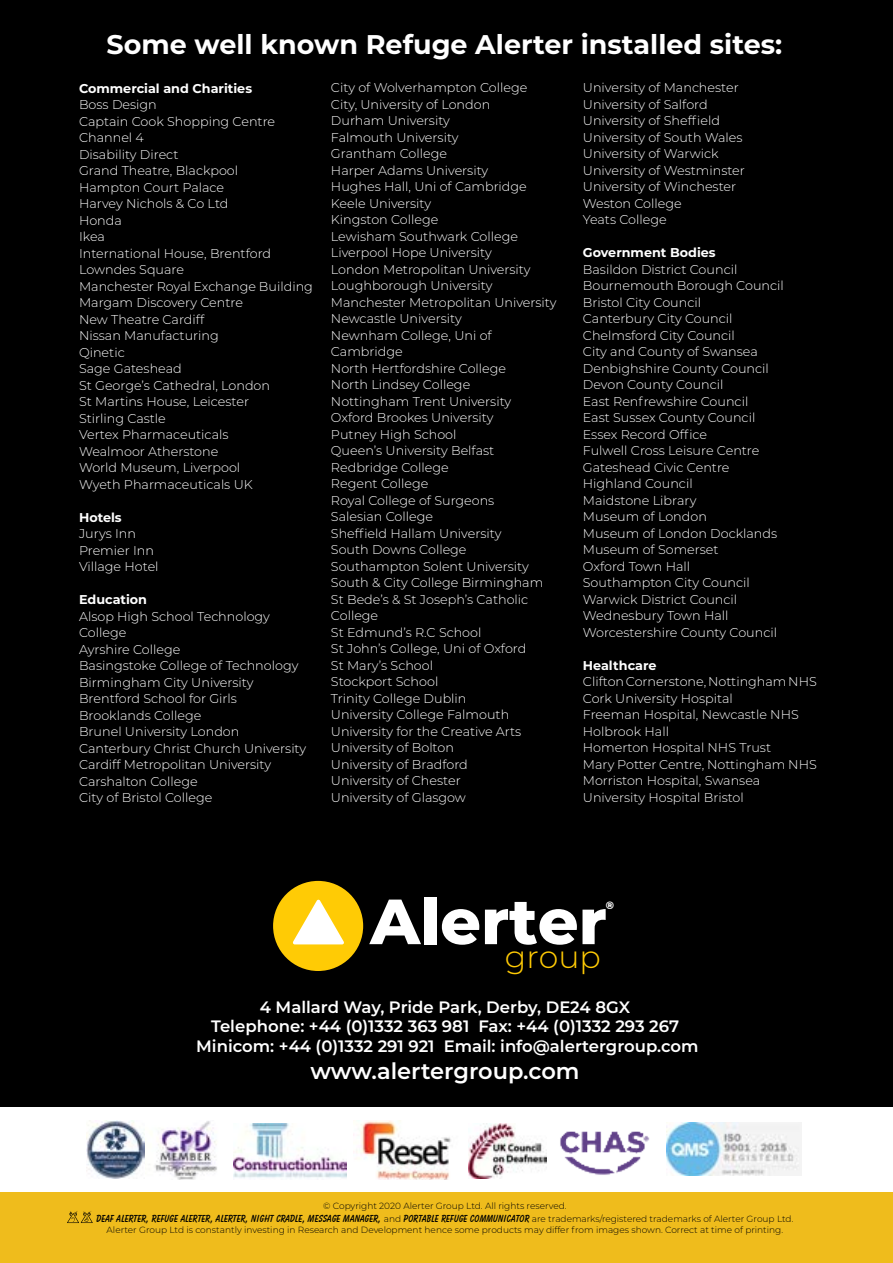
<style>
.page{position:relative;width:893px;height:1263px;background:#fff}
.page>*{position:absolute;margin:0;border:0;box-sizing:border-box;transform-origin:0 0}
.t1{font:800 63.75px "Montserrat";color:#fff}
.t2{font:300 31.65px "Montserrat";color:#ffcb05}
.t3{font:700 27px "Montserrat";color:#fff}
.t4{font:600 22.5px "Montserrat";color:#fff}
.t5{font:600 16.5px/19.8px "Montserrat";color:#fff;text-align:center}
.t6{font:300 12.75px/16.5px "Montserrat";color:#fff}
.t7{font:700 12.75px "Montserrat";color:#fff}
.t8{font:800 10.65px "Montserrat";color:#fff}
.t9{font:700 10.5px "Balloon BT";color:#000101}
.t10{font:300 9px "Montserrat";color:#000101}
.t11{font:1.65px "Myriad Pro";color:#000}
.s1{font-family:"Montserrat";font-weight:300;font-size:9px}
</style>
<div class="page">
<div style="left:0;top:0;width:893px;height:1107px;background:#000"></div>
<div style="left:0;top:1192px;width:893px;height:70px;background:#efbc1c"></div>
<div style="left:273px;top:881px;width:90px;height:90px;background:#ffcb05;border-radius:50%"></div>
<svg style="left:293px;top:900px;width:51px;height:44px"></svg>
<img style="left:353px;top:1120px;width:98px;height:59px">
<img style="left:86px;top:1120px;width:131px;height:59px">
<img style="left:233px;top:1123px;width:113px;height:55px">
<img style="left:469px;top:1124px;width:71px;height:54px">
<img style="left:540px;top:1131px;width:110px;height:44px">
<img style="left:666px;top:1123px;width:135px;height:52px">
<svg style="left:67px;top:1211px;width:26px;height:12px"></svg>
<h3 class="t3" style="left:106px;top:25px;width:677px">Some well known Refuge Alerter installed sites:</h3>
<p class="t7" style="left:79px;top:79px;width:175px">Commercial and Charities</p>
<p class="t6" style="left:79px;top:96px;width:235px">Boss Design<br>Captain Cook Shopping Centre<br>Channel 4<br>Disability Direct<br>Grand Theatre, Blackpool<br>Hampton Court Palace<br>Harvey Nichols &amp; Co Ltd<br>Honda<br>Ikea<br>International House, Brentford<br>Lowndes Square<br>Manchester Royal Exchange Building<br>Margam Discovery Centre<br>New Theatre Cardiff<br>Nissan Manufacturing<br>Qinetic<br>Sage Gateshead<br>St George’s Cathedral, London<br>St Martins House, Leicester<br>Stirling Castle<br>Vertex Pharmaceuticals<br>Wealmoor Atherstone<br>World Museum, Liverpool<br>Wyeth Pharmaceuticals UK</p>
<p class="t7" style="left:79px;top:508px;width:44px">Hotels</p>
<p class="t6" style="left:79px;top:525px;width:81px">Jurys Inn<br>Premier Inn<br>Village Hotel</p>
<p class="t7" style="left:79px;top:590px;width:70px">Education</p>
<p class="t6" style="left:79px;top:607px;width:229px">Alsop High School Technology<br>College<br>Ayrshire College<br>Basingstoke College of Technology<br>Birmingham City University<br>Brentford School for Girls<br>Brooklands College<br>Brunel University London<br>Canterbury Christ Church University<br>Cardiff Metropolitan University<br>Carshalton College<br>City of Bristol College</p>
<p class="t6" style="left:331px;top:79px;width:227px">City of Wolverhampton College<br>City, University of London<br>Durham University<br>Falmouth University<br>Grantham College<br>Harper Adams University<br>Hughes Hall, Uni of Cambridge<br>Keele University<br>Kingston College<br>Lewisham Southwark College<br>Liverpool Hope University<br>London Metropolitan University<br>Loughborough University<br>Manchester Metropolitan University<br>Newcastle University<br>Newnham College, Uni of<br>Cambridge<br>North Hertfordshire College<br>North Lindsey College<br>Nottingham Trent University<br>Oxford Brookes University<br>Putney High School<br>Queen’s University Belfast<br>Redbridge College<br>Regent College<br>Royal College of Surgeons<br>Salesian College<br>Sheffield Hallam University<br>South Downs College<br>Southampton Solent University<br>South &amp; City College Birmingham<br>St Bede’s &amp; St Joseph’s Catholic<br>College<br>St Edmund’s R.C School<br>St John’s College, Uni of Oxford<br>St Mary’s School<br>Stockport School<br>Trinity College Dublin<br>University College Falmouth<br>University for the Creative Arts<br>University of Bolton<br>University of Bradford<br>University of Chester<br>University of Glasgow</p>
<p class="t6" style="left:583px;top:79px;width:164px">University of Manchester<br>University of Salford<br>University of Sheffield<br>University of South Wales<br>University of Warwick<br>University of Westminster<br>University of Winchester<br>Weston College<br>Yeats College</p>
<p class="t7" style="left:583px;top:244px;width:134px">Government Bodies</p>
<p class="t6" style="left:583px;top:261px;width:202px">Basildon District Council<br>Bournemouth Borough Council<br>Bristol City Council<br>Canterbury City Council<br>Chelmsford City Council<br>City and County of Swansea<br>Denbighshire County Council<br>Devon County Council<br>East Renfrewshire Council<br>East Sussex County Council<br>Essex Record Office<br>Fulwell Cross Leisure Centre<br>Gateshead Civic Centre<br>Highland Council<br>Maidstone Library<br>Museum of London<br>Museum of London Docklands<br>Museum of Somerset<br>Oxford Town Hall<br>Southampton City Council<br>Warwick District Council<br>Wednesbury Town Hall<br>Worcestershire County Council</p>
<p class="t7" style="left:583px;top:656px;width:75px">Healthcare</p>
<p class="t6" style="left:583px;top:673px;width:235px">Clifton Cornerstone, Nottingham NHS<br>Cork University Hospital<br>Freeman Hospital, Newcastle NHS<br>Holbrook Hall<br>Homerton Hospital NHS Trust<br>Mary Potter Centre, Nottingham NHS<br>Morriston Hospital, Swansea<br>University Hospital Bristol</p>
<h1 class="t1" style="left:370px;top:875px;width:238px">Alerter</h1>
<h2 class="t2" style="left:505px;top:936px;width:98px">group</h2>
<p class="t8" style="left:606px;top:897px;width:10px">®</p>
<p class="t5" style="left:196px;top:996px;width:504px">4 Mallard Way, Pride Park, Derby, DE24 8GX<br>Telephone: +44 (0)1332 363 981 Fax: +44 (0)1332 293 267<br>Minicom: +44 (0)1332 291 921 Email: info@alertergroup.com</p>
<h3 class="t4" style="left:311px;top:1055px;width:271px">www.alertergroup.com</h3>
<p class="t11" style="left:77px;top:1211px;width:2px">®</p>
<p class="t10" style="left:323px;top:1200px;width:245px">© Copyright 2020 Alerter Group Ltd. All rights reserved.</p>
<p class="t9" style="left:96px;top:1212px;width:699px">DEAF ALERTER, REFUGE ALERTER, ALERTER, NIGHT CRADLE, MESSAGE MANAGER, <span class="s1">and</span> PORTABLE REFUGE COMMUNICATOR <span class="s1">are trademarks/registered trademarks of Alerter Group Ltd.</span></p>
<p class="t10" style="left:107px;top:1223px;width:678px">Alerter Group Ltd is constantly investing in Research and Development hence some products may differ from images shown. Correct at time of printing.</p>
</div>
